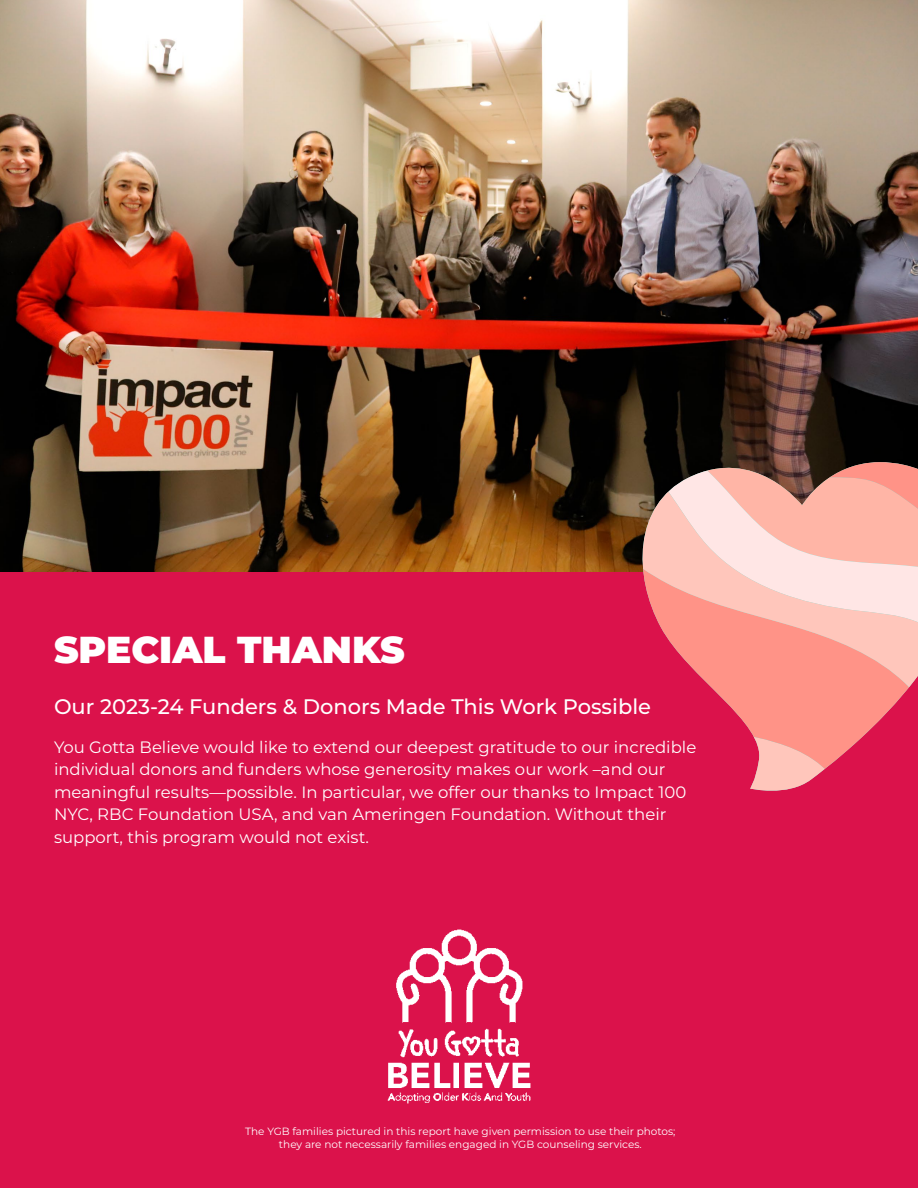
<style>
.page{position:relative;width:918px;height:1188px;background:#fff}
.page>*{position:absolute;margin:0;border:0;box-sizing:border-box;transform-origin:0 0}
.t1{font:900 37.5px "Montserrat";color:#fff}
.t2{font:500 21px "Montserrat";color:#fff}
.t3{font:16.5px/22.5px "Montserrat";color:#fff}
.t4{font:10.5px/13.5px "Montserrat";color:#fff;text-align:center}
</style>
<div class="page">
<img style="left:0;top:0;width:918px;height:572px">
<div style="left:0;top:572px;width:918px;height:616px;background:#db124b"></div>
<img style="left:387px;top:929px;width:144px;height:175px">
<svg style="left:633px;top:444px;width:285px;height:347px"></svg>
<h1 class="t1" style="left:54px;top:621px;width:352px">SPECIAL THANKS</h1>
<p class="t2" style="left:54px;top:692px;width:599px">Our 2023-24 Funders &amp; Donors Made This Work Possible</p>
<p class="t3" style="left:54px;top:735px;width:644px">You Gotta Believe would like to extend our deepest gratitude to our incredible individual donors and funders whose generosity makes our work –and our meaningful results—possible. In particular, we offer our thanks to Impact 100<br>NYC, RBC Foundation USA, and van Ameringen Foundation. Without their support, this program would not exist.</p>
<p class="t4" style="left:245px;top:1124px;width:432px">The YGB families pictured in this report have given permission to use their photos; they are not necessarily families engaged in YGB counseling services.</p>
</div>
